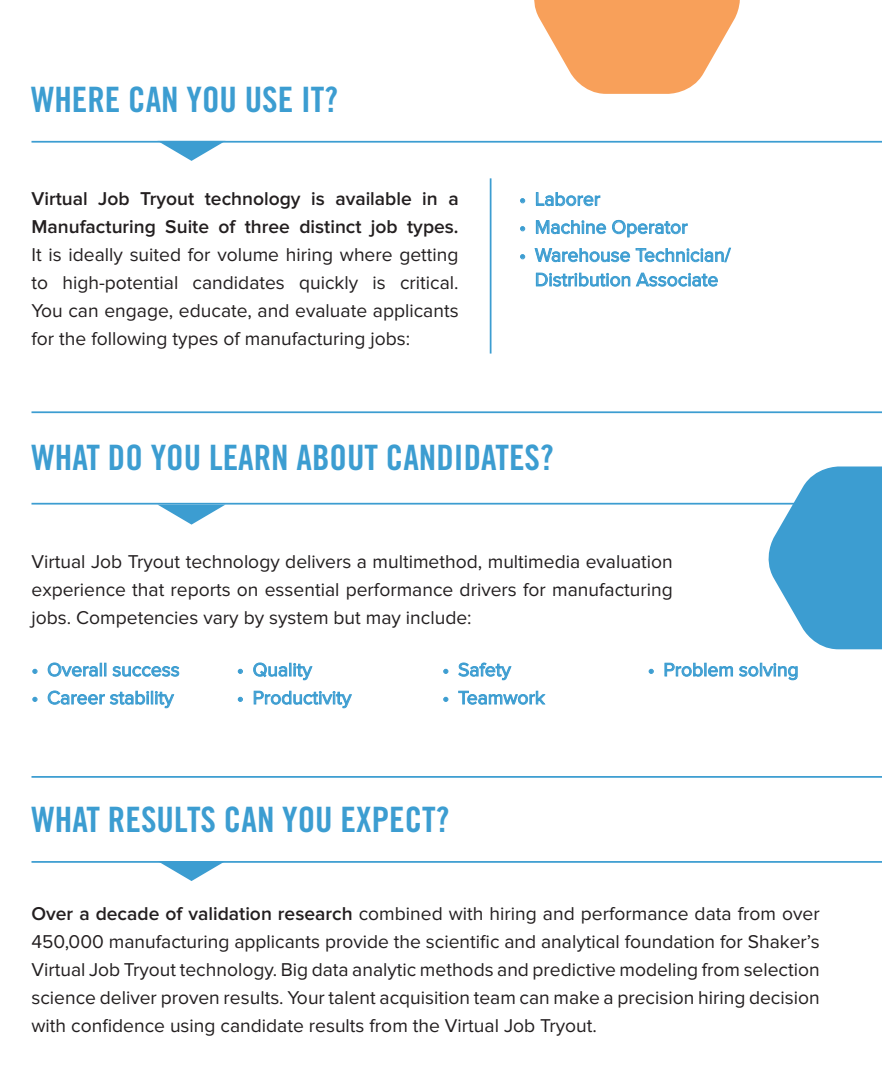
<style>
.page{position:relative;width:882px;height:1071px;background:#fff}
.page>*{position:absolute;margin:0;border:0;box-sizing:border-box;transform-origin:0 0}
.t1{font:35px "Trade Gothic Bold Cond Twenty";color:#3c9dd1}
.t2{font:19.25px/28px "Proxima Nova";color:#231f20;text-align:justify}
.t3{font:19.25px/24.5px "Proxima Nova";color:#3c9dd1;text-align:center}
.s1{font-weight:600}
</style>
<div class="page">
<svg style="left:762px;top:467px;width:120px;height:182px"></svg>
<svg style="left:520px;top:199px;width:5px;height:4px"></svg>
<svg style="left:536px;top:192px;width:64px;height:14px"></svg>
<svg style="left:520px;top:227px;width:5px;height:4px"></svg>
<svg style="left:536px;top:220px;width:70px;height:14px"></svg>
<svg style="left:612px;top:220px;width:75px;height:17px"></svg>
<svg style="left:520px;top:255px;width:5px;height:4px"></svg>
<svg style="left:535px;top:248px;width:95px;height:14px"></svg>
<svg style="left:636px;top:248px;width:95px;height:14px"></svg>
<svg style="left:536px;top:273px;width:94px;height:13px"></svg>
<svg style="left:636px;top:273px;width:82px;height:13px"></svg>
<hr style="left:490px;top:178px;width:2px;height:176px;background:#3c9dd1">
<svg style="left:33px;top:669px;width:4px;height:5px"></svg>
<svg style="left:48px;top:663px;width:58px;height:13px"></svg>
<svg style="left:113px;top:666px;width:66px;height:10px"></svg>
<svg style="left:33px;top:697px;width:4px;height:5px"></svg>
<svg style="left:48px;top:691px;width:126px;height:17px"></svg>
<svg style="left:238px;top:669px;width:5px;height:5px"></svg>
<svg style="left:253px;top:663px;width:59px;height:17px"></svg>
<svg style="left:238px;top:697px;width:5px;height:5px"></svg>
<svg style="left:254px;top:691px;width:98px;height:17px"></svg>
<svg style="left:444px;top:669px;width:4px;height:5px"></svg>
<svg style="left:459px;top:663px;width:52px;height:17px"></svg>
<svg style="left:444px;top:697px;width:4px;height:5px"></svg>
<svg style="left:459px;top:691px;width:86px;height:13px"></svg>
<svg style="left:649px;top:669px;width:4px;height:5px"></svg>
<svg style="left:665px;top:663px;width:68px;height:13px"></svg>
<svg style="left:739px;top:663px;width:58px;height:17px"></svg>
<hr style="left:32px;top:141px;width:850px;height:2px;background:#3c9dd1">
<hr style="left:32px;top:503px;width:850px;height:2px;background:#3c9dd1">
<hr style="left:32px;top:861px;width:850px;height:2px;background:#3c9dd1">
<hr style="left:32px;top:776px;width:850px;height:2px;background:#3c9dd1">
<hr style="left:32px;top:411px;width:850px;height:2px;background:#3c9dd1">
<svg style="left:158px;top:142px;width:68px;height:19px"></svg>
<svg style="left:158px;top:505px;width:67px;height:20px"></svg>
<svg style="left:158px;top:862px;width:68px;height:19px"></svg>
<svg style="left:534px;top:0;width:206px;height:94px"></svg>
<p class="t1" style="left:31px;top:78px;width:309px">WHERE CAN YOU USE IT?</p>
<p class="t2" style="left:32px;top:185px;width:429px"><span class="s1">Virtual Job Tryout technology is available in a Manufacturing Suite of three distinct job types.<br></span>It is ideally suited for volume hiring where getting to high-potential candidates quickly is critical.<br>You can engage, educate, and evaluate applicants for the following types of manufacturing jobs:</p>
<p class="t3" style="left:519px;top:187px;width:83px">• Laborer</p>
<p class="t3" style="left:519px;top:215px;width:170px">• Machine Operator</p>
<p class="t3" style="left:519px;top:243px;width:213px">• Warehouse Technician/<br>Distribution Associate</p>
<p class="t1" style="left:32px;top:436px;width:524px">WHAT DO YOU LEARN ABOUT CANDIDATES?</p>
<p class="t2" style="left:32px;top:548px;width:643px">Virtual Job Tryout technology delivers a multimethod, multimedia evaluation experience that reports on essential performance drivers for manufacturing jobs. Competencies vary by system but may include:</p>
<p class="t3" style="left:32px;top:658px;width:150px">• Overall success</p>
<p class="t3" style="left:32px;top:686px;width:144px">• Career stability</p>
<p class="t3" style="left:237px;top:658px;width:76px">• Quality</p>
<p class="t3" style="left:237px;top:686px;width:116px">• Productivity</p>
<p class="t3" style="left:442px;top:658px;width:70px">• Safety</p>
<p class="t3" style="left:442px;top:686px;width:104px">• Teamwork</p>
<p class="t1" style="left:32px;top:799px;width:419px">WHAT RESULTS CAN YOU EXPECT?</p>
<p class="t3" style="left:648px;top:658px;width:152px">• Problem solving</p>
<p class="t2" style="left:32px;top:900px;width:790px"><span class="s1">Over a decade of validation research</span> combined with hiring and performance data from over 450,000 manufacturing applicants provide the scientific and analytical foundation for Shaker’s Virtual Job Tryout technology. Big data analytic methods and predictive modeling from selection science deliver proven results. Your talent acquisition team can make a precision hiring decision with confidence using candidate results from the Virtual Job Tryout.</p>
</div>
